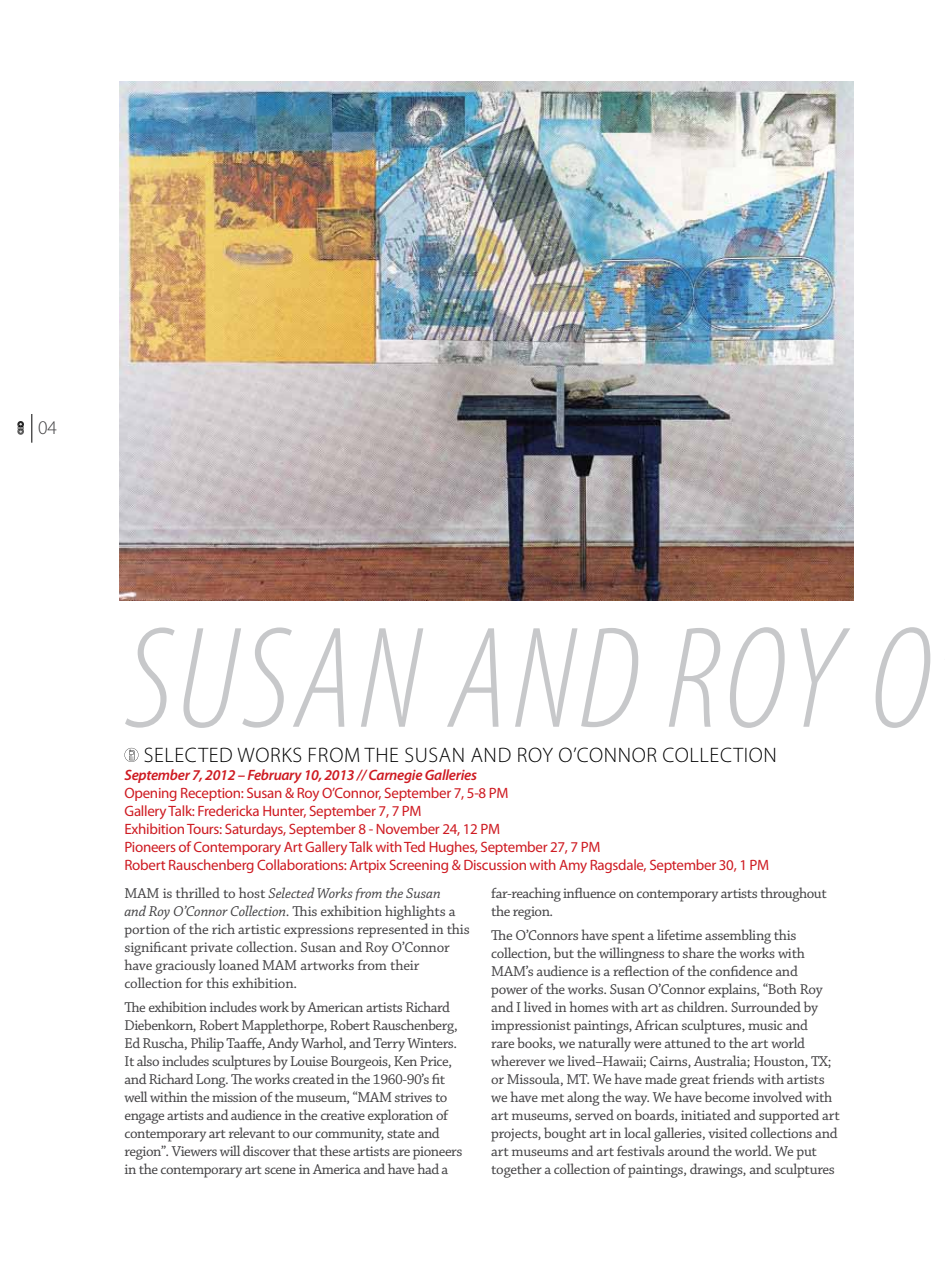
<style>
.page{position:relative;width:945px;height:1278px;background:#fff}
.page>*{position:absolute;margin:0;border:0;box-sizing:border-box;transform-origin:0 0}
.t1{font:italic 300 condensed 145.95px "Myriad Pro";letter-spacing:.03em;color:#c7c8ca}
.t2{font:300 21px "Myriad Pro";letter-spacing:.03em;color:#000}
.t3{font:300 19.5px "Myriad Pro";color:#414042}
.t4{font:15px/18px "Chaparral Pro";letter-spacing:-.02em;color:#414042}
.t5{font:15px/18px "Myriad Pro";letter-spacing:-.02em;color:#ce1b22}
.t6{font:italic 600 15px "Myriad Pro";letter-spacing:-.02em;color:#ce1b22}
.s1{font-style:italic}
</style>
<div class="page">
<svg style="left:17px;top:421px;width:7px;height:14px"></svg>
<svg style="left:31px;top:414px;width:1px;height:29px"></svg>
<img style="left:119px;top:81px;width:734px;height:520px">
<svg style="left:124px;top:748px;width:14px;height:14px"></svg>
<h3 class="t3" style="left:38px;top:416px;width:20px">04</h3>
<h1 class="t1" style="left:126px;top:592px;width:801px">SUSAN AND ROY O</h1>
<h2 class="t2" style="left:144px;top:742px;width:635px">SELECTED WORKS FROM THE SUSAN AND ROY O’CONNOR COLLECTION</h2>
<p class="t6" style="left:124px;top:765px;width:354px">September 7, 2012 – February 10, 2013 // Carnegie Galleries</p>
<p class="t5" style="left:124px;top:784px;width:646px">Opening Reception: Susan &amp; Roy O’Connor, September 7, 5-8 PM<br>Gallery Talk: Fredericka Hunter, September 7, 7 PM<br>Exhibition Tours: Saturdays, September 8 - November 24, 12 PM<br>Pioneers of Contemporary Art Gallery Talk with Ted Hughes, September 27, 7 PM<br>Robert Rauschenberg Collaborations: Artpix Screening &amp; Discussion with Amy Ragsdale, September 30, 1 PM</p>
<p class="t4" style="left:124px;top:884px;width:347px">MAM is thrilled to host <span class="s1">Selected Works from the Susan<br>and Roy O’Connor Collection</span>. This exhibition highlights a portion of the rich artistic expressions represented in this significant private collection. Susan and Roy O’Connor have graciously loaned MAM artworks from their collection for this exhibition.</p>
<p class="t4" style="left:124px;top:999px;width:339px">The exhibition includes work by American artists Richard Diebenkorn, Robert Mapplethorpe, Robert Rauschenberg, Ed Ruscha, Philip Taaffe, Andy Warhol, and Terry Winters.<br>It also includes sculptures by Louise Bourgeois, Ken Price, and Richard Long. The works created in the 1960-90’s fit well within the mission of the museum, “MAM strives to engage artists and audience in the creative exploration of contemporary art relevant to our community, state and region”. Viewers will discover that these artists are pioneers in the contemporary art scene in America and have had a</p>
<p class="t4" style="left:491px;top:884px;width:337px">far-reaching influence on contemporary artists throughout the region.</p>
<p class="t4" style="left:491px;top:927px;width:350px">The O’Connors have spent a lifetime assembling this collection, but the willingness to share the works with MAM’s audience is a reflection of the confidence and<br>power of the works. Susan O’Connor explains, “Both Roy and I lived in homes with art as children. Surrounded by impressionist paintings, African sculptures, music and<br>rare books, we naturally were attuned to the art world wherever we lived–Hawaii; Cairns, Australia; Houston, TX; or Missoula, MT. We have made great friends with artists we have met along the way. We have become involved with art museums, served on boards, initiated and supported art projects, bought art in local galleries, visited collections and art museums and art festivals around the world. We put together a collection of paintings, drawings, and sculptures</p>
</div>
